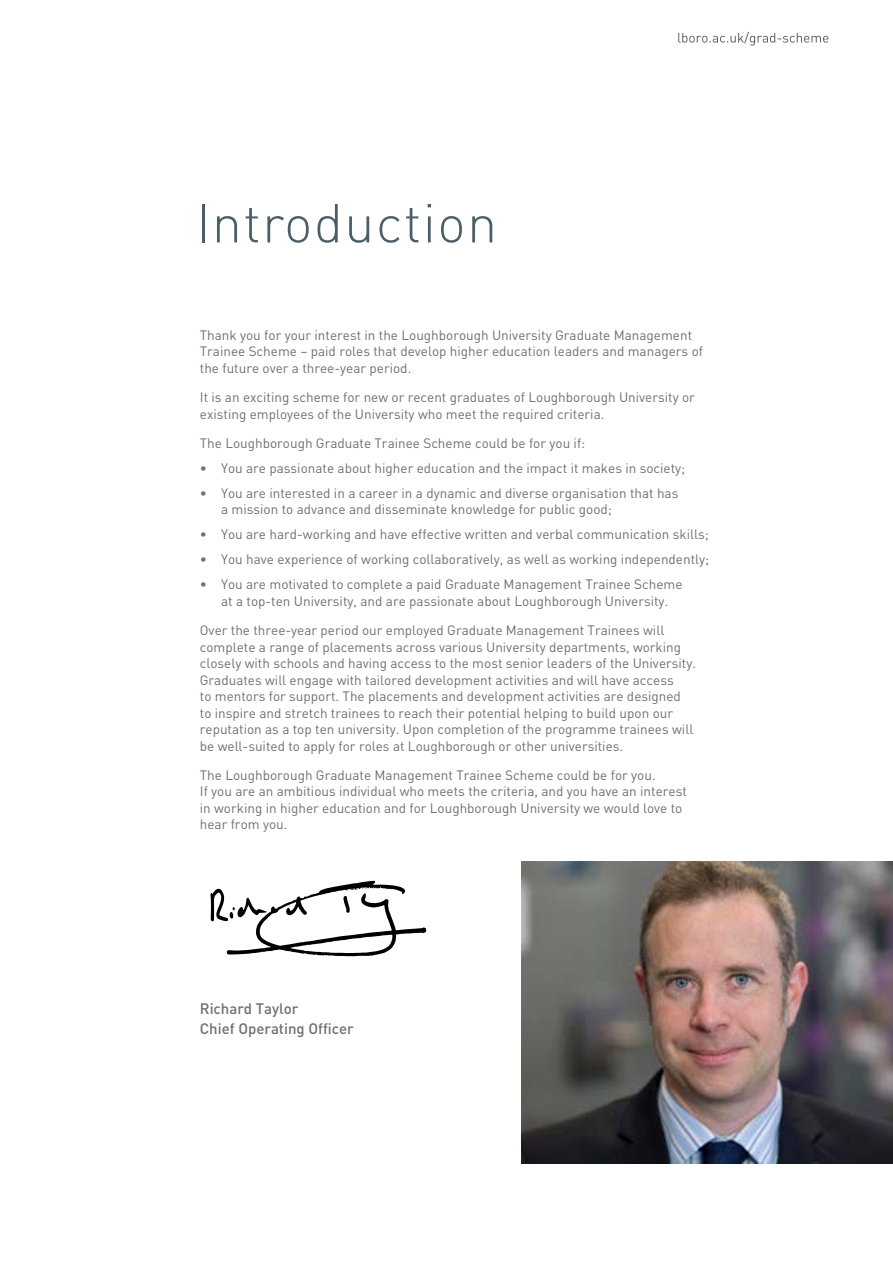
<style>
.page{position:relative;width:893px;height:1263px;background:#fff}
.page>*{position:absolute;margin:0;border:0;box-sizing:border-box;transform-origin:0 0}
.Heading{font:300 54px "DINOT";letter-spacing:.025em;color:#4b5e67}
.Intro_para_GRY{font:500 15px/19.5px "DINOT";color:#706f6f}
.Intro_para_GRY-2{font:13.5px/16.5px "DINOT";color:#706f6f}
</style>
<div class="page">
<svg style="left:210px;top:881px;width:216px;height:75px"></svg>
<img style="left:522px;top:861px;width:371px;height:302px">
<svg style="left:678px;top:32px;width:150px;height:14px"></svg>
<p class="Heading" style="left:196px;top:190px;width:303px">Introduction</p>
<p class="Intro_para_GRY-2" style="left:200px;top:326px;width:505px">Thank you for your interest in the Loughborough University Graduate Management<br>Trainee Scheme – paid roles that develop higher education leaders and managers of the future over a three-year period.</p>
<p class="Intro_para_GRY-2" style="left:200px;top:389px;width:497px">It is an exciting scheme for new or recent graduates of Loughborough University or existing employees of the University who meet the required criteria.</p>
<p class="Intro_para_GRY-2" style="left:200px;top:435px;width:387px">The Loughborough Graduate Trainee Scheme could be for you if:</p>
<p class="Intro_para_GRY-2" style="left:200px;top:460px;width:487px">• You are passionate about higher education and the impact it makes in society;</p>
<p class="Intro_para_GRY-2" style="left:221px;top:485px;width:459px;text-indent:-21px">• You are interested in a career in a dynamic and diverse organisation that has a mission to advance and disseminate knowledge for public good;</p>
<p class="Intro_para_GRY-2" style="left:200px;top:526px;width:510px">• You are hard-working and have effective written and verbal communication skills;</p>
<p class="Intro_para_GRY-2" style="left:200px;top:551px;width:511px">• You have experience of working collaboratively, as well as working independently;</p>
<p class="Intro_para_GRY-2" style="left:200px;top:576px;width:484px;text-align:center">• You are motivated to complete a paid Graduate Management Trainee Scheme at a top-ten University, and are passionate about Loughborough University.</p>
<p class="Intro_para_GRY-2" style="left:200px;top:622px;width:498px">Over the three-year period our employed Graduate Management Trainees will complete a range of placements across various University departments, working closely with schools and having access to the most senior leaders of the University.<br>Graduates will engage with tailored development activities and will have access<br>to mentors for support. The placements and development activities are designed<br>to inspire and stretch trainees to reach their potential helping to build upon our reputation as a top ten university. Upon completion of the programme trainees will be well-suited to apply for roles at Loughborough or other universities.</p>
<p class="Intro_para_GRY-2" style="left:200px;top:767px;width:488px">The Loughborough Graduate Management Trainee Scheme could be for you.<br>If you are an ambitious individual who meets the criteria, and you have an interest in working in higher education and for Loughborough University we would love to hear from you.</p>
<p class="Intro_para_GRY" style="left:200px;top:998px;width:155px">Richard Taylor<br>Chief Operating Officer</p>
</div>
